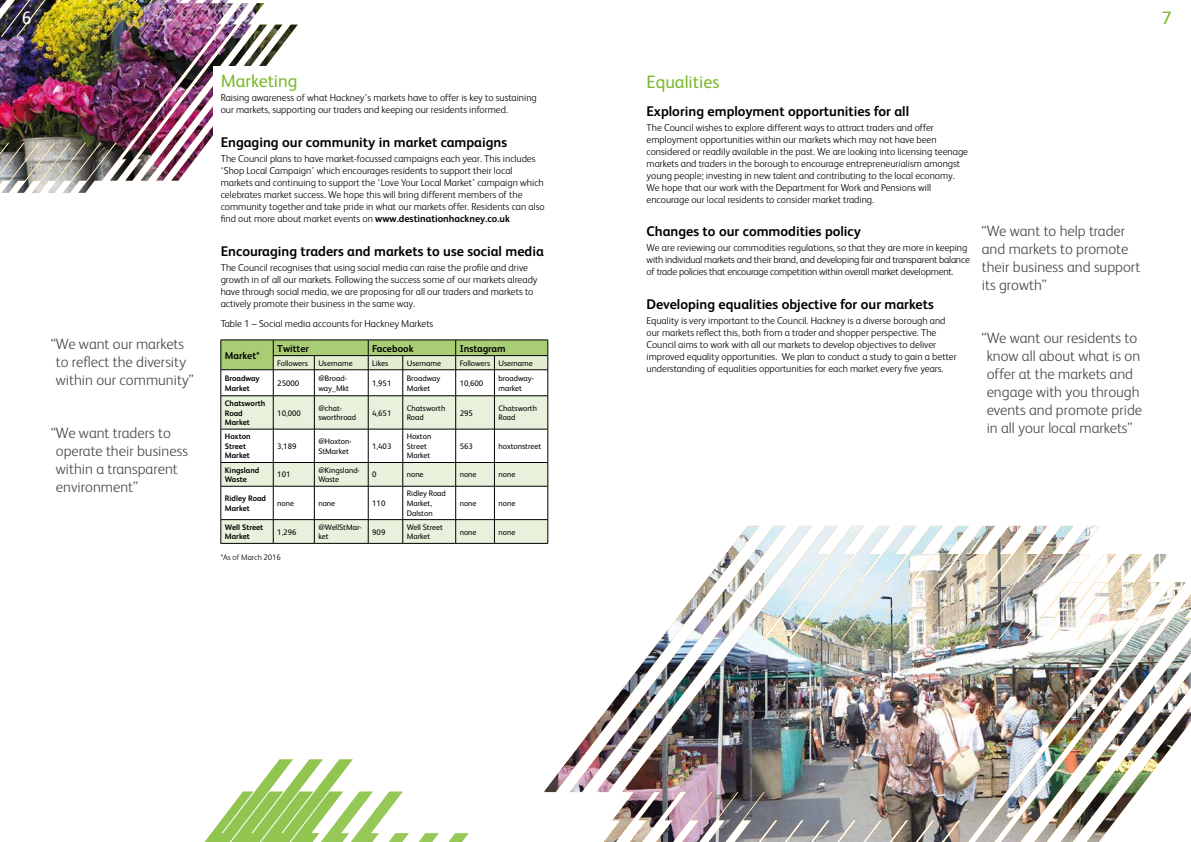
<style>
.page{position:relative;width:1191px;height:842px;background:#fff}
.page>*{position:absolute;margin:0;border:0;box-sizing:border-box;transform-origin:0 0}
.t1{font:18px "FS Albert";color:#7ab929}
.t2{font:18px "FS Albert";color:#fff}
.t3{font:300 15px/18px "FS Albert";color:#4a4a49}
.t4{font:700 14px "FS Albert";color:#000}
.t5{font:300 10px/12px "FS Albert";color:#000}
.t6{font:300 10px/12px "FS Albert";letter-spacing:-.02em;color:#000}
.t7{font:700 10px "FS Albert";color:#000}
.t8{font:8px/9.6px "FS Albert";color:#000}
.t9{font:700 8px/9.6px "FS Albert";color:#000}
.t10{font:300 8px "FS Albert";color:#000}
.s1{font-weight:700}
</style>
<div class="page">
<svg style="left:204px;top:759px;width:265px;height:83px"></svg>
<img style="left:0;top:0;width:298px;height:193px">
<img style="left:544px;top:526px;width:647px;height:316px">
<div style="left:213px;top:66px;width:343px;height:335px;background:#fff"></div>
<div style="left:222px;top:397px;width:325px;height:32px;background:#e8f1db"></div>
<svg style="left:221px;top:340px;width:327px;height:56px"></svg>
<hr style="left:221px;top:396px;width:52px;height:1px;background:#000">
<hr style="left:221px;top:396px;width:1px;height:33px;background:#000">
<hr style="left:273px;top:396px;width:41px;height:1px;background:#000">
<hr style="left:273px;top:396px;width:1px;height:33px;background:#000">
<hr style="left:314px;top:396px;width:54px;height:1px;background:#000">
<hr style="left:314px;top:396px;width:1px;height:33px;background:#000">
<hr style="left:368px;top:396px;width:35px;height:1px;background:#000">
<hr style="left:368px;top:396px;width:1px;height:33px;background:#000">
<hr style="left:403px;top:396px;width:53px;height:1px;background:#000">
<hr style="left:402px;top:396px;width:1px;height:33px;background:#000">
<hr style="left:456px;top:396px;width:38px;height:1px;background:#000">
<hr style="left:455px;top:396px;width:1px;height:33px;background:#000">
<hr style="left:494px;top:396px;width:54px;height:1px;background:#000">
<hr style="left:494px;top:396px;width:1px;height:33px;background:#000">
<hr style="left:547px;top:396px;width:1px;height:33px;background:#000">
<svg style="left:221px;top:429px;width:327px;height:114px"></svg>
<hr style="left:221px;top:543px;width:52px;height:1px;background:#000">
<hr style="left:273px;top:543px;width:41px;height:1px;background:#000">
<hr style="left:314px;top:543px;width:54px;height:1px;background:#000">
<hr style="left:368px;top:543px;width:35px;height:1px;background:#000">
<hr style="left:403px;top:543px;width:53px;height:1px;background:#000">
<hr style="left:456px;top:543px;width:38px;height:1px;background:#000">
<hr style="left:494px;top:543px;width:54px;height:1px;background:#000">
<h1 class="t2" style="left:22px;top:6px;width:11px">6</h1>
<h1 class="t1" style="left:1162px;top:6px;width:11px">7</h1>
<h2 class="t3" style="left:56px;top:335px;width:139px;text-indent:-5px">“We want our markets to reflect the diversity within our community”</h2>
<h2 class="t3" style="left:56px;top:424px;width:134px;text-indent:-5px">“We want traders to operate their business within a transparent environment”</h2>
<h1 class="t1" style="left:221px;top:69px;width:78px">Marketing</h1>
<p class="t5" style="left:221px;top:92px;width:318px">Raising awareness of what Hackney’s markets have to offer is key to sustaining our markets, supporting our traders and keeping our residents informed.</p>
<h3 class="t4" style="left:221px;top:133px;width:288px">Engaging our community in market campaigns</h3>
<p class="t5" style="left:221px;top:152px;width:325px">The Council plans to have market-focussed campaigns each year. This includes ‘Shop Local Campaign’ which encourages residents to support their local markets and continuing to support the ‘Love Your Local Market’ campaign which celebrates market success. We hope this will bring different members of the community together and take pride in what our markets offer. Residents can also find out more about market events on <span class="s1">www.destinationhackney.co.uk</span></p>
<h3 class="t4" style="left:221px;top:242px;width:324px">Encouraging traders and markets to use social media</h3>
<p class="t5" style="left:221px;top:261px;width:318px">The Council recognises that using social media can raise the profile and drive growth in of all our markets. Following the success some of our markets already have through social media, we are proposing for all our traders and markets to actively promote their business in the same way.</p>
<p class="t5" style="left:221px;top:317px;width:214px">Table 1 – Social media accounts for Hackney Markets</p>
<p class="t7" style="left:225px;top:348px;width:37px">Market*</p>
<p class="t7" style="left:277px;top:341px;width:33px">Twitter</p>
<p class="t7" style="left:372px;top:341px;width:43px">Facebook</p>
<p class="t7" style="left:460px;top:341px;width:47px">Instagram</p>
<p class="t8" style="left:277px;top:358px;width:32px">Followers</p>
<p class="t8" style="left:318px;top:358px;width:36px">Username</p>
<p class="t8" style="left:372px;top:358px;width:18px">Likes</p>
<p class="t8" style="left:407px;top:358px;width:36px">Username</p>
<p class="t8" style="left:460px;top:358px;width:75px">Followers Username</p>
<p class="t9" style="left:225px;top:373px;width:36px">Broadway<br>Market</p>
<p class="t8" style="left:277px;top:378px;width:23px">25000</p>
<p class="t8" style="left:318px;top:373px;width:32px">@Broad&shy;way_Mkt</p>
<p class="t8" style="left:372px;top:378px;width:21px">1,951</p>
<p class="t8" style="left:407px;top:373px;width:35px">Broadway<br>Market</p>
<p class="t8" style="left:460px;top:378px;width:25px">10,600</p>
<p class="t8" style="left:498px;top:373px;width:37px">broadway&shy;market</p>
<p class="t9" style="left:225px;top:398px;width:42px">Chatsworth<br>Road<br>Market</p>
<p class="t8" style="left:277px;top:408px;width:25px">10,000</p>
<p class="t8" style="left:318px;top:403px;width:39px">@chat&shy;sworthroad</p>
<p class="t8" style="left:372px;top:408px;width:21px">4,651</p>
<p class="t8" style="left:407px;top:403px;width:40px">Chatsworth<br>Road</p>
<p class="t8" style="left:460px;top:408px;width:15px">295</p>
<p class="t8" style="left:498px;top:403px;width:40px">Chatsworth<br>Road</p>
<p class="t9" style="left:225px;top:431px;width:27px">Hoxton<br>Street<br>Market</p>
<p class="t8" style="left:277px;top:441px;width:21px">3,189</p>
<p class="t8" style="left:318px;top:436px;width:35px">@Hoxton-<br>StMarket</p>
<p class="t8" style="left:372px;top:441px;width:21px">1,403</p>
<p class="t8" style="left:407px;top:431px;width:26px">Hoxton<br>Street<br>Market</p>
<p class="t8" style="left:460px;top:441px;width:15px">563</p>
<p class="t8" style="left:498px;top:441px;width:44px">hoxtonstreet</p>
<p class="t9" style="left:225px;top:465px;width:36px">Kingsland<br>Waste</p>
<p class="t8" style="left:277px;top:469px;width:15px">101</p>
<p class="t8" style="left:318px;top:465px;width:43px">@Kingsland-<br>Waste</p>
<p class="t8" style="left:372px;top:469px;width:6px">0</p>
<p class="t8" style="left:407px;top:469px;width:18px">none</p>
<p class="t8" style="left:460px;top:469px;width:18px">none</p>
<p class="t8" style="left:498px;top:469px;width:18px">none</p>
<p class="t9" style="left:225px;top:493px;width:43px">Ridley Road<br>Market</p>
<p class="t8" style="left:277px;top:498px;width:18px">none</p>
<p class="t8" style="left:318px;top:498px;width:18px">none</p>
<p class="t8" style="left:372px;top:498px;width:15px">110</p>
<p class="t8" style="left:407px;top:488px;width:41px">Ridley Road<br>Market,<br>Dalston</p>
<p class="t8" style="left:460px;top:498px;width:18px">none</p>
<p class="t8" style="left:498px;top:498px;width:18px">none</p>
<p class="t9" style="left:225px;top:522px;width:40px">Well Street<br>Market</p>
<p class="t8" style="left:277px;top:527px;width:21px">1,296</p>
<p class="t8" style="left:318px;top:522px;width:45px">@WellStMar&shy;ket</p>
<p class="t8" style="left:372px;top:527px;width:15px">909</p>
<p class="t8" style="left:407px;top:522px;width:38px">Well Street<br>Market</p>
<p class="t8" style="left:460px;top:527px;width:18px">none</p>
<p class="t8" style="left:498px;top:527px;width:18px">none</p>
<p class="t10" style="left:221px;top:552px;width:62px">*As of March 2016</p>
<h1 class="t1" style="left:646px;top:69px;width:74px">Equalities</h1>
<h3 class="t4" style="left:646px;top:101px;width:264px">Exploring employment opportunities for all</h3>
<p class="t5" style="left:646px;top:121px;width:323px">The Council wishes to explore different ways to attract traders and offer employment opportunities within our markets which may not have been considered or readily available in the past. We are looking into licensing teenage markets and traders in the borough to encourage entrepreneurialism amongst young people; investing in new talent and contributing to the local economy.<br>We hope that our work with the Department for Work and Pensions will encourage our local residents to consider market trading.</p>
<h3 class="t4" style="left:646px;top:222px;width:216px">Changes to our commodities policy</h3>
<p class="t6" style="left:646px;top:241px;width:325px">We are reviewing our commodities regulations, so that they are more in keeping with individual markets and their brand, and developing fair and transparent balance of trade policies that encourage competition within overall market development.</p>
<h3 class="t4" style="left:646px;top:295px;width:289px">Developing equalities objective for our markets</h3>
<p class="t5" style="left:646px;top:314px;width:312px">Equality is very important to the Council. Hackney is a diverse borough and our markets reflect this, both from a trader and shopper perspective. The Council aims to work with all our markets to develop objectives to deliver improved equality opportunities. We plan to conduct a study to gain a better understanding of equalities opportunities for each market every five years.</p>
<h2 class="t3" style="left:981px;top:222px;width:160px">“We want to help trader and markets to promote their business and support its growth”</h2>
<h2 class="t3" style="left:981px;top:329px;width:162px;text-align:center">“We want our residents to know all about what is on offer at the markets and engage with you through events and promote pride in all your local markets”</h2>
</div>
